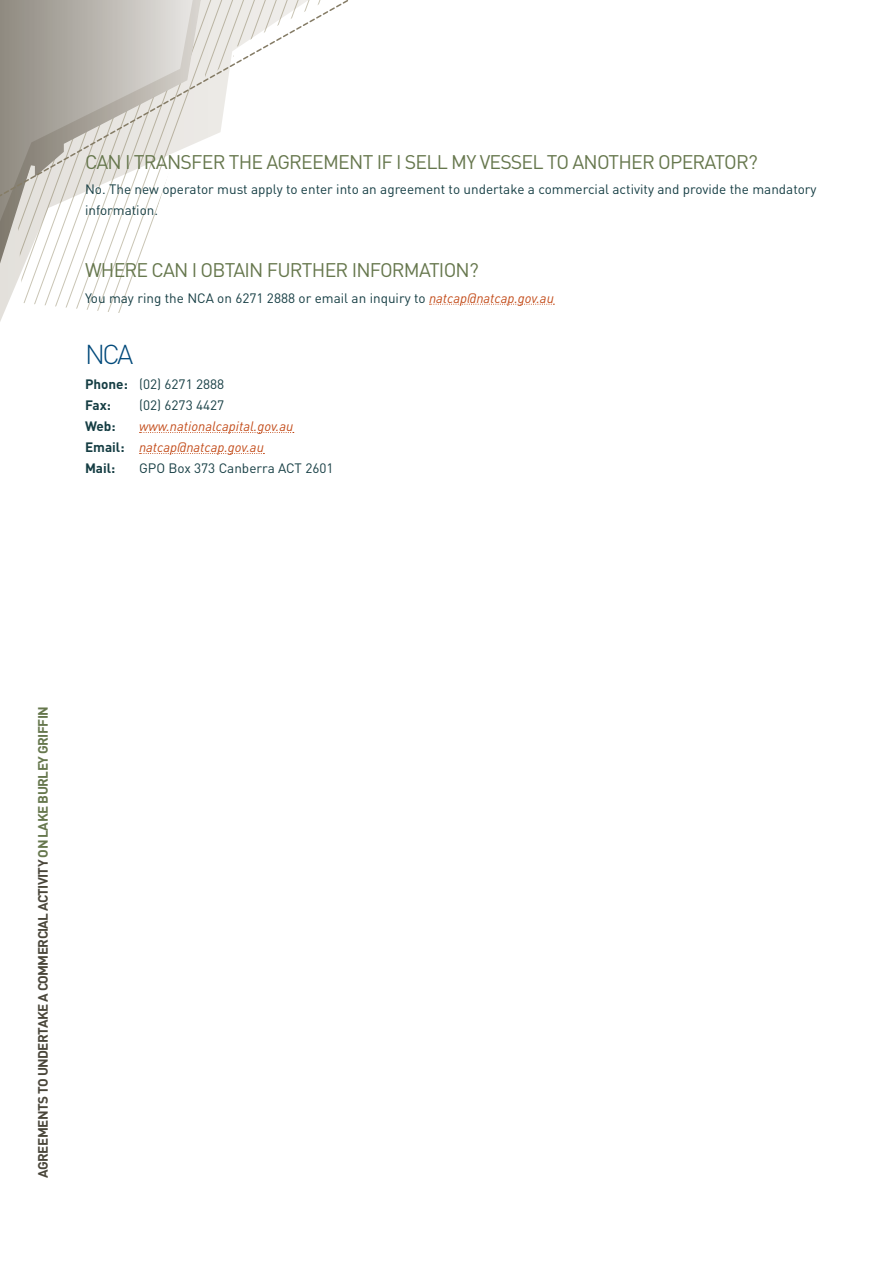
<style>
.page{position:relative;width:893px;height:1263px;background:#fff}
.page>*{position:absolute;margin:0;border:0;box-sizing:border-box;transform-origin:0 0}
.t1{font:300 27px "DIN";color:#00497a}
.t2{font:19.5px "DIN";letter-spacing:-.04em;color:#66774d}
.t3{font:13.5px/21px "DIN";color:#163e44}
.t4{font:700 13.5px "DIN";letter-spacing:-.04em;color:#4a463a}
.t5{font:italic 13.5px/21px "DIN";color:#c34c1a}
.t6{font:700 13.5px "DIN";color:#163e44}
.s1{font-style:italic;color:#c34c1a}
.s2{font-weight:700}
.s3{font-weight:700;font-style:normal;color:#163e44}
.s4{color:#66774d}
</style>
<div class="page">
<svg style="left:0;top:246px;width:538px;height:76px"></svg>
<svg style="left:0;top:0;width:348px;height:246px"></svg>
<svg style="left:429px;top:304px;width:125px;height:1px"></svg>
<svg style="left:140px;top:432px;width:154px;height:1px"></svg>
<svg style="left:140px;top:453px;width:124px;height:1px"></svg>
<h2 class="t2" style="left:85px;top:149px;width:674px">Can I transfer the agreem ent i f I sell my vessel to another operator?</h2>
<p class="t3" style="left:85px;top:178px;width:733px">No. The new operator must apply to enter into an agreement to undertake a commercial activity and provide the mandatory information.</p>
<h2 class="t2" style="left:85px;top:258px;width:79px">Where can</h2>
<h2 class="t2" style="left:192px;top:258px;width:32px">I obtain</h2>
<h2 class="t2" style="left:267px;top:258px;width:148px">further in formati</h2>
<h2 class="t2" style="left:444px;top:258px;width:37px">on?</h2>
<p class="t3" style="left:85px;top:287px;width:470px">You may ring the NCA on 6271 2888 or email an inquiry to <span class="s1">natcap@natcap.gov.au</span></p>
<h1 class="t1" style="left:85px;top:336px;width:50px">NCA</h1>
<p class="t3" style="left:85px;top:373px;width:141px"><span class="s2">Phone:</span> (02) 6271 2888<br><span class="s2">Fax:</span></p>
<p class="t3" style="left:139px;top:394px;width:87px">(02) 6273 4427</p>
<p class="t6" style="left:85px;top:417px;width:32px">Web:</p>
<p class="t5" style="left:85px;top:416px;width:210px;text-indent:54px">www.nationalcapital.gov.au<br><span class="s3">Email:</span> natcap@natcap.gov.au<br><span class="s3">Mail:</span></p>
<p class="t3" style="left:139px;top:457px;width:196px">GPO Box 373 Canberra ACT 2601</p>
<p class="t4" style="left:34px;top:1178px;width:473px;rotate:-90deg">Agreements to Undertake a Commercial Activity <span class="s4">On Lake Burley Griffin</span></p>
</div>
